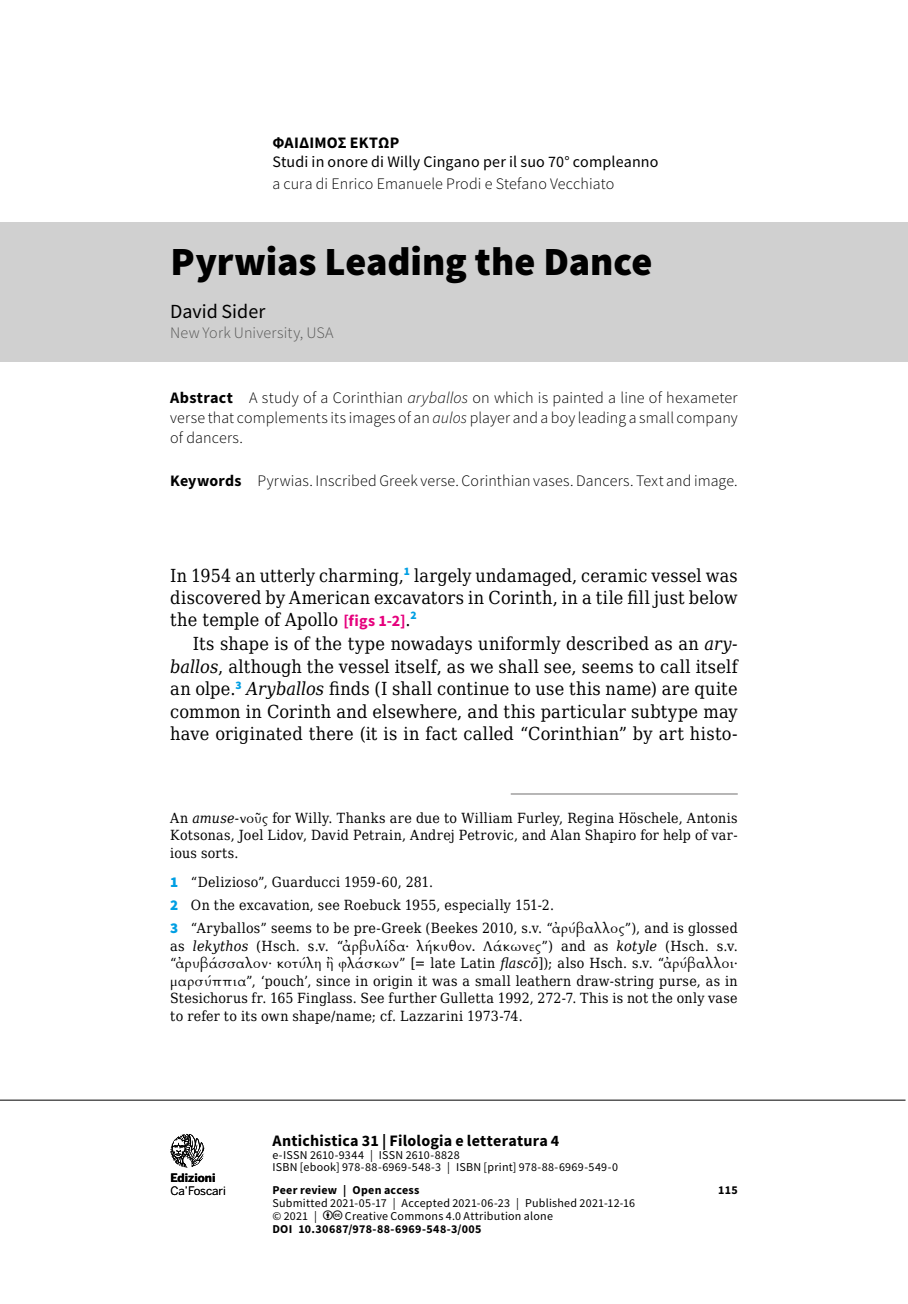
<style>
.page{position:relative;width:908px;height:1304px;background:#fff}
.page>*{position:absolute;margin:0;border:0;box-sizing:border-box;transform-origin:0 0}
.t1{font:900 40px "Source Sans Pro";letter-spacing:-.005em;color:#000}
.t2{font:20px "Source Sans Pro";color:#000}
.t3{font:18px/22.4px "DejaVu Serif Condensed";letter-spacing:.015em;color:#000;text-align:justify}
.t4{font:300 16px/20px "Source Sans Pro";letter-spacing:.01em;color:#000;text-align:justify}
.t5{font:700 16px "Source Sans Pro";letter-spacing:.015em;color:#000}
.t6{font:16px "Source Sans Pro";letter-spacing:.01em;color:#000}
.t7{font:300 16px "Source Sans Pro";letter-spacing:.01em;color:#575756}
.t8{font:14px/17.6px "DejaVu Serif Condensed";letter-spacing:.02em;color:#000;text-align:justify}
.t9{font:14px "Cardo";letter-spacing:.025em;color:#000}
.t10{font:12px/12.4px "Source Sans Pro";letter-spacing:.02em;color:#000}
.t11{font:700 12px "Source Sans Pro";letter-spacing:.025em;color:#000}
.t12{font:11.6px "Benton Sans";letter-spacing:-.01em;color:#000}
.t13{font:700 11.6px "Benton Sans";color:#000}
.s1{font-weight:700}
.s2{font-style:italic}
.s3{font-family:"Source Sans Pro";font-weight:700;font-size:16px;color:#e6007d}
.s4{font-family:"Cardo"}
.s5{font-family:"Source Sans Pro";font-weight:900;font-size:15px;color:#009fe3}
.s6{font-family:"DejaVu Serif Condensed"}
.s7{font-family:"DejaVu Serif Condensed";font-style:italic}
</style>
<div class="page">
<hr style="left:0;top:1100px;width:905px;height:1px;background:#000">
<svg style="left:170px;top:1134px;width:34px;height:33px"></svg>
<div style="left:0;top:223px;width:907px;height:139px;background:#d0d0d0"></div>
<hr style="left:510px;top:794px;width:227px;height:1px;background:#706f6f">
<p class="t5" style="left:272px;top:132px;width:128px">ΦΑΙΔΙΜΟΣ ΕΚΤΩΡ</p>
<p class="t6" style="left:272px;top:152px;width:387px">Studi in onore di Willy Cingano per il suo 70° compleanno</p>
<p class="t4" style="left:272px;top:174px;width:343px">a cura di Enrico Emanuele Prodi e Stefano Vecchiato</p>
<h1 class="t1" style="left:170px;top:234px;width:483px">Pyrwias Leading the Dance</h1>
<h2 class="t2" style="left:170px;top:299px;width:97px">David Sider</h2>
<p class="t7" style="left:170px;top:323px;width:165px">New York University, USA</p>
<p class="t4" style="left:170px;top:388px;width:568px"><span class="s1">Abstract</span> A study of a Corinthian <span class="s2">aryballos</span> on which is painted a line of hexameter verse that complements its images of an <span class="s2">aulos</span> player and a boy leading a small company of dancers.</p>
<p class="t4" style="left:170px;top:471px;width:568px"><span class="s1">Keywords</span> Pyrwias. Inscribed Greek verse. Corinthian vases. Dancers. Text and image.</p>
<p class="t3" style="left:170px;top:564px;width:568px">In 1954 an utterly charming,<sup>1</sup> largely undamaged, ceramic vessel was discovered by American excavators in Corinth, in a tile fill just below the temple of Apollo <span class="s3">[figs 1-2]</span>.<sup>2</sup></p>
<p class="t3" style="left:170px;top:632px;width:568px;text-indent:23px">Its shape is of the type nowadays uniformly described as an <span class="s2">ary&shy;ballos</span>, although the vessel itself, as we shall see, seems to call itself an olpe.<sup>3</sup> <span class="s2">Aryballos</span> finds (I shall continue to use this name) are quite common in Corinth and elsewhere, and this particular subtype may have originated there (it is in fact called “Corinthian” by art histo-</p>
<p class="t8" style="left:170px;top:809px;width:568px">An <span class="s2">amuse-</span><span class="s4">νοῦς</span> for Willy. Thanks are due to William Furley, Regina Höschele, Antonis Kοtsonas, Joel Lidov, David Petrain, Andrej Petrovic, and Alan Shapiro for help of var&shy;ious sorts.</p>
<p class="t8" style="left:170px;top:870px;width:568px;line-height:23.2px;text-align:left"><span class="s5">1</span> “Delizioso”, Guarducci 1959-60, 281.<br><span class="s5">2</span> On the excavation, see Roebuck 1955, especially 151-2.<br><span class="s5">3</span> “Aryballos” seems to be pre-Greek (Beekes 2010, s.v. “<span class="s4">ἀρύβαλλος</span>”), and is glossed</p>
<p class="t8" style="left:170px;top:936px;width:568px">as <span class="s2">lekythos</span> (Hsch. s.v. “<span class="s4">ἀρβυλίδα· λήκυθον. Λάκωνες</span>”) and as <span class="s2">kotyle</span> (Hsch. s.v.</p>
<p class="t9" style="left:170px;top:952px;width:568px"><span class="s6">“</span>ἀρυβάσσαλον· κοτύλη ἢ φλάσκων<span class="s6">” [= late Latin</span> <span class="s7">flascō</span><span class="s6">]); also Hsch. s.v. “</span>ἀρύβαλλοι·</p>
<p class="t8" style="left:170px;top:971px;width:568px"><span class="s4">μαρσύππια</span>”, ‘pouch’, since in origin it was a small leathern draw-string purse, as in Stesichorus fr. 165 Finglass. See further Gulletta 1992, 272-7. This is not the only vase to refer to its own shape/name; cf. Lazzarini 1973-74.</p>
<p class="t13" style="left:170px;top:1171px;width:47px">Edizioni</p>
<p class="t12" style="left:170px;top:1183px;width:57px">Ca’Foscari</p>
<p class="t5" style="left:272px;top:1130px;width:288px">Antichistica 31 | Filologia e letteratura 4</p>
<p class="t10" style="left:272px;top:1149px;width:347px">e-ISSN 2610-9344 | ISSN 2610-8828<br>ISBN [ebook] 978-88-6969-548-3 | ISBN [print] 978-88-6969-549-0</p>
<p class="t11" style="left:272px;top:1182px;width:149px">Peer review | Open access</p>
<p class="t11" style="left:717px;top:1182px;width:21px">115</p>
<p class="t10" style="left:272px;top:1197px;width:364px;line-height:13px">Submitted 2021-05-17 | Accepted 2021-06-23 | Published 2021-12-16 © 2021 |</p>
<p class="t10" style="left:345px;top:1210px;width:209px">Creative Commons 4.0 Attribution alone</p>
<p class="t11" style="left:272px;top:1221px;width:211px">DOI 10.30687/978-88-6969-548-3/005</p>
</div>
